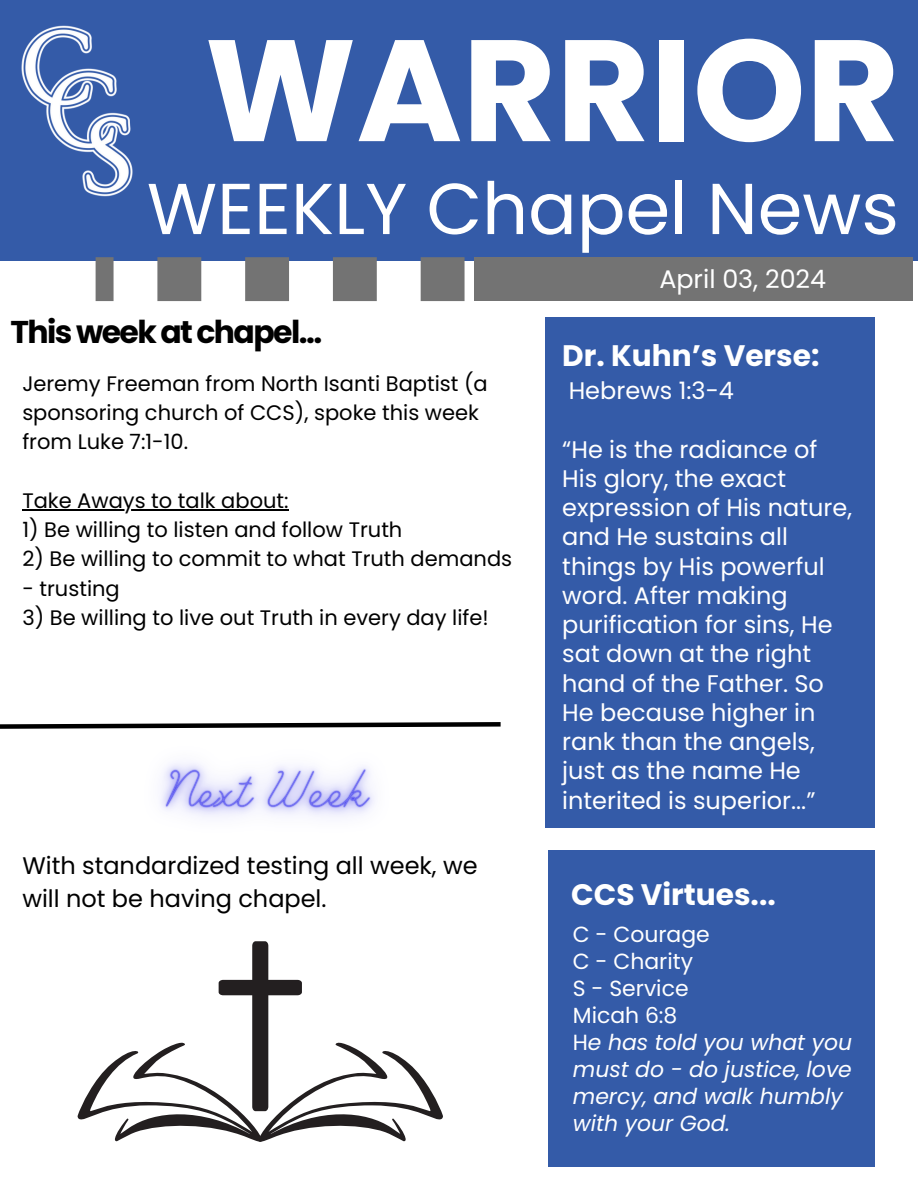
<style>
.page{position:relative;width:918px;height:1188px;background:#fff}
.page>*{position:absolute;margin:0;border:0;box-sizing:border-box;transform-origin:0 0}
.t1{font:700 144px "Poppins";color:#fff}
.t2{font:72px "Poppins";color:#fff}
.t3{font:700 31.5px "Poppins";letter-spacing:-.05em;color:#000}
.t4{font:700 29.7px "Poppins";color:#fff}
.t5{font:25.35px "Poppins";color:#fff}
.t6{font:24px/29.2px "Poppins";color:#fff}
.t7{font:24px/32.7px "Poppins";color:#000}
.t8{font:italic 21.9px/27px "Poppins";color:#fff}
.t9{font:21.9px "Poppins";color:#fff}
.t10{font:21px/29.2px "Poppins";color:#000}
.s1{font-style:normal}
</style>
<div class="page">
<div style="left:0;top:0;width:918px;height:261px;background:#345ba8"></div>
<div style="left:546px;top:317px;width:329px;height:511px;background:#345ba8"></div>
<div style="left:548px;top:850px;width:327px;height:317px;background:#345ba8"></div>
<div style="left:474px;top:257px;width:439px;height:44px;background:#737373"></div>
<svg style="left:96px;top:257px;width:369px;height:44px"></svg>
<svg style="left:0;top:722px;width:501px;height:7px"></svg>
<img style="left:21px;top:25px;width:112px;height:172px">
<svg style="left:77px;top:941px;width:366px;height:201px"></svg>
<img style="left:112px;top:722px;width:312px;height:95px">
<hr style="left:22px;top:509px;width:267px;height:1px;background:#000">
<p class="t1" style="left:205px;top:-10px;width:696px">WARRIOR</p>
<h2 class="t2" style="left:147px;top:158px;width:754px">WEEKLY Chapel News</h2>
<p class="t3" style="left:10px;top:310px;width:313px">This week at chapel...</p>
<h5 class="t10" style="left:22px;top:369px;width:467px">Jeremy Freeman from North Isanti Baptist (a sponsoring church of CCS), spoke this week from Luke 7:1-10.</h5>
<h4 class="t10" style="left:22px;top:486px;width:268px">Take Aways to talk about:</h4>
<p class="t10" style="left:22px;top:515px;width:382px">1) Be willing to listen and follow Truth</p>
<p class="t10" style="left:22px;top:544px;width:491px">2) Be willing to commit to what Truth demands</p>
<p class="t10" style="left:22px;top:574px;width:99px">- trusting</p>
<p class="t10" style="left:22px;top:603px;width:468px">3) Be willing to live out Truth in every day life!</p>
<p class="t7" style="left:22px;top:849px;width:457px">With standardized testing all week, we will not be having chapel.</p>
<p class="t5" style="left:659px;top:262px;width:168px">April 03, 2024</p>
<h5 class="t4" style="left:562px;top:334px;width:259px">Dr. Kuhn’s Verse:</h5>
<h4 class="t6" style="left:569px;top:376px;width:167px">Hebrews 1:3-4</h4>
<h5 class="t6" style="left:562px;top:435px;width:291px">“He is the radiance of<br>His glory, the exact expression of His nature, and He sustains all things by His powerful word. After making purification for sins, He sat down at the right hand of the Father. So<br>He because higher in rank than the angels, just as the name He interited is superior...”</h5>
<h4 class="t4" style="left:571px;top:874px;width:206px">CCS Virtues...</h4>
<p class="t9" style="left:573px;top:919px;width:138px">C - Courage</p>
<p class="t9" style="left:573px;top:946px;width:122px">C - Charity</p>
<p class="t9" style="left:573px;top:973px;width:117px">S - Service</p>
<h5 class="t9" style="left:573px;top:1000px;width:106px">Micah 6:8</h5>
<p class="t8" style="left:573px;top:1029px;width:281px"><span class="s1">H</span>e has told you what you must do - do justice, love mercy, and walk humbly with your God.</p>
</div>
